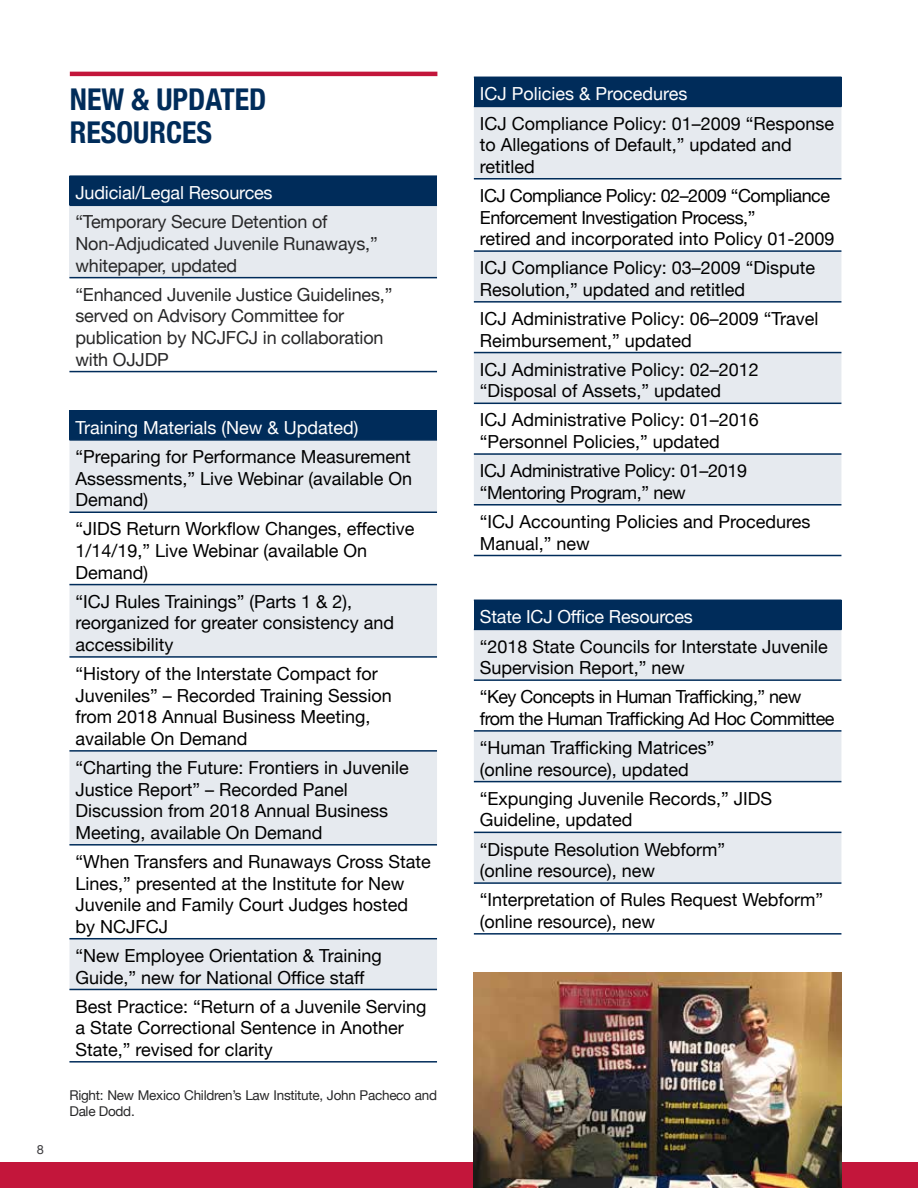
<style>
.page{position:relative;width:918px;height:1188px;background:#fff}
.page>*{position:absolute;margin:0;border:0;box-sizing:border-box;transform-origin:0 0}
.t1{font:700 condensed 30px/32.8px "Helvetica Neue";color:#002c5a}
.t2{font:18px/21.6px "Helvetica Neue";color:#000}
.t3{font:18px/21.6px "Helvetica Neue";letter-spacing:-.01em;color:#282829}
.t4{font:18px/21.6px "Helvetica Neue";letter-spacing:-.025em;color:#000}
.t5{font:18px "Helvetica Neue";letter-spacing:-.005em;color:#fff}
.t6{font:18px/21.6px "Helvetica Neue";letter-spacing:-.03em;color:#000}
.t7{font:18px/21.6px "Helvetica Neue";letter-spacing:-.02em;color:#000}
.t8{font:13.5px/16.2px "Helvetica Neue";letter-spacing:-.02em;color:#282829}
.t9{font:12.75px "Helvetica Neue";color:#3e3d40}
</style>
<div class="page">
<div style="left:0;top:1162px;width:918px;height:26px;background:#c3163b"></div>
<hr style="left:70px;top:72px;width:367px;height:4px;background:#c3163b">
<div style="left:69px;top:176px;width:368px;height:29px;background:#002c5a"></div>
<div style="left:69px;top:205px;width:368px;height:73px;background:#e6eaef"></div>
<hr style="left:69px;top:175px;width:368px;height:2px;background:#002c5a">
<hr style="left:69px;top:205px;width:368px;height:1px;background:#002c5a">
<hr style="left:69px;top:277px;width:368px;height:1px;background:#002c5a">
<hr style="left:69px;top:371px;width:368px;height:1px;background:#002c5a">
<div style="left:474px;top:600px;width:367px;height:29px;background:#002c5a"></div>
<svg style="left:474px;top:630px;width:367px;height:252px;fill:#e6eaef"></svg>
<hr style="left:474px;top:629px;width:367px;height:1px;background:#002c5a">
<hr style="left:474px;top:679px;width:367px;height:2px;background:#002c5a">
<hr style="left:474px;top:730px;width:367px;height:2px;background:#002c5a">
<hr style="left:474px;top:781px;width:367px;height:1px;background:#002c5a">
<hr style="left:474px;top:832px;width:367px;height:1px;background:#002c5a">
<hr style="left:474px;top:882px;width:367px;height:2px;background:#002c5a">
<hr style="left:474px;top:933px;width:367px;height:2px;background:#002c5a">
<div style="left:474px;top:77px;width:367px;height:29px;background:#002c5a"></div>
<svg style="left:474px;top:107px;width:367px;height:397px;fill:#e6eaef"></svg>
<hr style="left:474px;top:106px;width:367px;height:1px;background:#002c5a">
<hr style="left:474px;top:178px;width:367px;height:2px;background:#002c5a">
<hr style="left:474px;top:250px;width:367px;height:2px;background:#002c5a">
<hr style="left:474px;top:301px;width:367px;height:2px;background:#002c5a">
<hr style="left:474px;top:352px;width:367px;height:1px;background:#002c5a">
<hr style="left:474px;top:403px;width:367px;height:1px;background:#002c5a">
<hr style="left:474px;top:453px;width:367px;height:2px;background:#002c5a">
<hr style="left:474px;top:504px;width:367px;height:2px;background:#002c5a">
<hr style="left:474px;top:555px;width:367px;height:1px;background:#002c5a">
<img style="left:474px;top:973px;width:367px;height:215px">
<div style="left:69px;top:411px;width:368px;height:29px;background:#002c5a"></div>
<svg style="left:69px;top:441px;width:368px;height:548px;fill:#e6eaef"></svg>
<hr style="left:69px;top:410px;width:368px;height:2px;background:#002c5a">
<hr style="left:69px;top:439px;width:368px;height:2px;background:#002c5a">
<hr style="left:69px;top:512px;width:368px;height:1px;background:#002c5a">
<hr style="left:69px;top:584px;width:368px;height:1px;background:#002c5a">
<hr style="left:69px;top:656px;width:368px;height:2px;background:#002c5a">
<hr style="left:69px;top:750px;width:368px;height:2px;background:#002c5a">
<hr style="left:69px;top:844px;width:368px;height:2px;background:#002c5a">
<hr style="left:69px;top:938px;width:368px;height:1px;background:#002c5a">
<hr style="left:69px;top:989px;width:368px;height:1px;background:#002c5a">
<hr style="left:69px;top:1061px;width:368px;height:2px;background:#002c5a">
<p class="t9" style="left:37px;top:1141px;width:9px">8</p>
<h1 class="t1" style="left:70px;top:81px;width:198px">NEW &amp; UPDATED<br>RESOURCES</h1>
<p class="t5" style="left:75px;top:180px;width:199px">Judicial/Legal Resources</p>
<p class="t3" style="left:75px;top:212px;width:304px">“Temporary Secure Detention of<br>Non-Adjudicated Juvenile Runaways,” whitepaper, updated</p>
<p class="t3" style="left:75px;top:285px;width:318px">“Enhanced Juvenile Justice Guidelines,” served on Advisory Committee for publication by NCJFCJ in collaboration with OJJDP</p>
<p class="t5" style="left:75px;top:415px;width:285px">Training Materials (New &amp; Updated)</p>
<p class="t2" style="left:75px;top:447px;width:338px;text-align:justify">“Preparing for Performance Measurement Assessments,” Live Webinar (available On Demand)</p>
<p class="t2" style="left:75px;top:519px;width:341px">“JIDS Return Workflow Changes, effective<br>1/14/19,” Live Webinar (available On<br>Demand)</p>
<p class="t2" style="left:75px;top:592px;width:320px">“ICJ Rules Trainings” (Parts 1 &amp; 2), reorganized for greater consistency and accessibility</p>
<p class="t2" style="left:75px;top:664px;width:318px">“History of the Interstate Compact for Juveniles” – Recorded Training Session from 2018 Annual Business Meeting, available On Demand</p>
<p class="t2" style="left:75px;top:758px;width:335px">“Charting the Future: Frontiers in Juvenile Justice Report” – Recorded Panel Discussion from 2018 Annual Business Meeting, available On Demand</p>
<p class="t2" style="left:75px;top:852px;width:357px">“When Transfers and Runaways Cross State Lines,” presented at the Institute for New Juvenile and Family Court Judges hosted by NCJFCJ</p>
<p class="t2" style="left:75px;top:946px;width:308px">“New Employee Orientation &amp; Training<br>Guide,” new for National Office staff</p>
<p class="t2" style="left:75px;top:996px;width:353px">Best Practice: “Return of a Juvenile Serving a State Correctional Sentence in Another<br>State,” revised for clarity</p>
<p class="t8" style="left:69px;top:1088px;width:369px">Right: New Mexico Children’s Law Institute, John Pacheco and<br>Dale Dodd.</p>
<p class="t5" style="left:480px;top:81px;width:209px">ICJ Policies &amp; Procedures</p>
<p class="t2" style="left:480px;top:113px;width:356px">ICJ Compliance Policy: 01–2009 “Response to Allegations of Default,” updated and retitled</p>
<p class="t4" style="left:480px;top:186px;width:356px">ICJ Compliance Policy: 02–2009 “Compliance<br>Enforcement Investigation Process,”<br>retired and incorporated into Policy 01-2009</p>
<p class="t2" style="left:480px;top:258px;width:337px">ICJ Compliance Policy: 03–2009 “Dispute<br>Resolution,” updated and retitled</p>
<p class="t2" style="left:480px;top:309px;width:340px">ICJ Administrative Policy: 06–2009 “Travel<br>Reimbursement,” updated</p>
<p class="t2" style="left:480px;top:360px;width:281px">ICJ Administrative Policy: 02–2012 “Disposal of Assets,” updated</p>
<p class="t2" style="left:480px;top:410px;width:281px">ICJ Administrative Policy: 01–2016 “Personnel Policies,” updated</p>
<p class="t7" style="left:480px;top:461px;width:269px">ICJ Administrative Policy: 01–2019 “Mentoring Program,” new</p>
<p class="t2" style="left:480px;top:512px;width:332px">“ICJ Accounting Policies and Procedures<br>Manual,” new</p>
<p class="t5" style="left:480px;top:604px;width:214px">State ICJ Office Resources</p>
<p class="t2" style="left:480px;top:636px;width:350px">“2018 State Councils for Interstate Juvenile<br>Supervision Report,” new</p>
<p class="t6" style="left:480px;top:687px;width:356px">“Key Concepts in Human Trafficking,” new from the Human Trafficking Ad Hoc Committee</p>
<p class="t2" style="left:480px;top:738px;width:236px">“Human Trafficking Matrices” (online resource), updated</p>
<p class="t2" style="left:480px;top:789px;width:294px">“Expunging Juvenile Records,” JIDS<br>Guideline, updated</p>
<p class="t2" style="left:480px;top:839px;width:247px">“Dispute Resolution Webform” (online resource), new</p>
<p class="t2" style="left:480px;top:890px;width:345px">“Interpretation of Rules Request Webform” (online resource), new</p>
</div>
